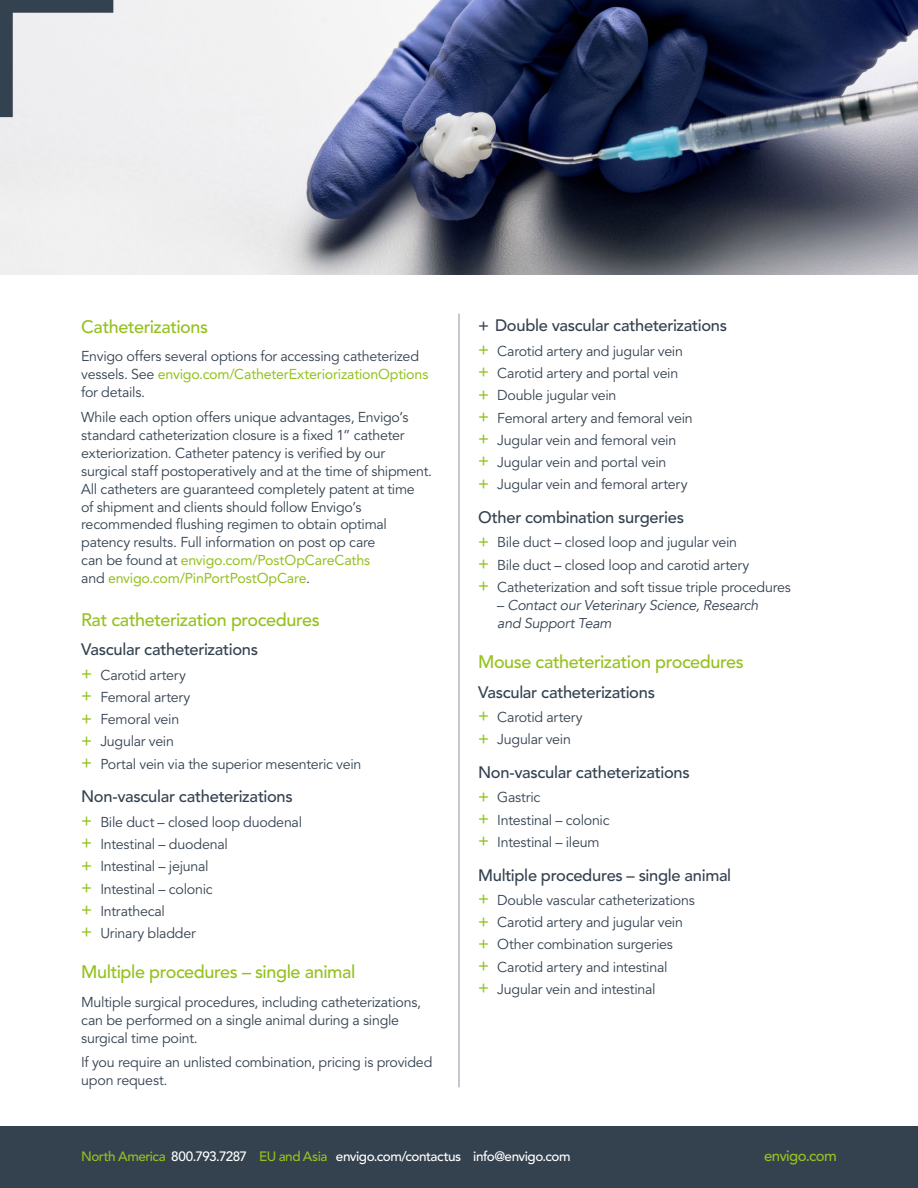
<style>
.page{position:relative;width:918px;height:1188px;background:#fff}
.page>*{position:absolute;margin:0;border:0;box-sizing:border-box;transform-origin:0 0}
.t1{font:500 18px "Avenir LT Std";letter-spacing:-.02em;color:#95c11f}
.t2{font:500 16.5px "Avenir LT Std";letter-spacing:-.02em;color:#344250}
.t3{font:500 15px "Avenir LT Std";letter-spacing:-.04em;color:#95c11f}
.t4{font:14.25px/22.2px "Avenir LT Std";letter-spacing:-.02em;color:#344250}
.t5{font:italic 14.25px/18px "Avenir";letter-spacing:-.015em;color:#344250}
.t6{font:500 13.5px "Avenir LT Std";letter-spacing:-.035em;color:#fff}
.s1{color:#95c11f}
.s2{font-weight:500;font-size:16.5px;color:#95c11f}
.s3{font-family:"Avenir LT Std";font-style:normal}
</style>
<div class="page">
<div style="left:0;top:1126px;width:918px;height:62px;background:#344250"></div>
<img style="left:0;top:0;width:918px;height:274px">
<svg style="left:0;top:0;width:113px;height:117px"></svg>
<hr style="left:459px;top:314px;width:1px;height:773px;background:#8c939e">
<p class="t1" style="left:81px;top:316px;width:128px">Catheterizations</p>
<p class="t4" style="left:81px;top:348px;width:349px;line-height:18px">Envigo offers several options for accessing catheterized vessels. See <span class="s1">envigo.com/CatheterExteriorizationOptions </span>for details.</p>
<p class="t4" style="left:81px;top:408px;width:353px;line-height:18px">While each option offers unique advantages, Envigo’s standard catheterization closure is a fixed 1” catheter exteriorization. Catheter patency is verified by our surgical staff postoperatively and at the time of shipment.<br>All catheters are guaranteed completely patent at time<br>of shipment and clients should follow Envigo’s recommended flushing regimen to obtain optimal patency results. Full information on post op care<br>can be found at <span class="s1">envigo.com/PostOpCareCaths<br></span>and <span class="s1">envigo.com/PinPortPostOpCare</span>.</p>
<p class="t1" style="left:81px;top:609px;width:240px">Rat catheterization procedures</p>
<p class="t2" style="left:81px;top:640px;width:178px">Vascular catheterizations</p>
<p class="t4" style="left:81px;top:664px;width:282px"><span class="s2">+</span> Carotid artery<br><span class="s2">+</span> Femoral artery<br><span class="s2">+</span> Femoral vein<br><span class="s2">+</span> Jugular vein<br><span class="s2">+</span> Portal vein via the superior mesenteric vein</p>
<p class="t2" style="left:81px;top:787px;width:213px">Non-vascular catheterizations</p>
<p class="t4" style="left:81px;top:811px;width:222px"><span class="s2">+</span> Bile duct – closed loop duodenal <span class="s2">+</span> Intestinal – duodenal<br><span class="s2">+</span> Intestinal – jejunal<br><span class="s2">+</span> Intestinal – colonic<br><span class="s2">+</span> Intrathecal<br><span class="s2">+</span> Urinary bladder</p>
<p class="t1" style="left:81px;top:962px;width:276px">Multiple procedures – single animal</p>
<p class="t4" style="left:81px;top:993px;width:341px;line-height:18px">Multiple surgical procedures, including catheterizations, can be performed on a single animal during a single surgical time point.</p>
<p class="t4" style="left:81px;top:1054px;width:353px;line-height:18px">If you require an unlisted combination, pricing is provided upon request.</p>
<p class="t2" style="left:478px;top:316px;width:250px">+ Double vascular catheterizations</p>
<p class="t4" style="left:478px;top:340px;width:216px"><span class="s2">+</span> Carotid artery and jugular vein <span class="s2">+</span> Carotid artery and portal vein <span class="s2">+</span> Double jugular vein<br><span class="s2">+</span> Femoral artery and femoral vein <span class="s2">+</span> Jugular vein and femoral vein<br><span class="s2">+</span> Jugular vein and portal vein<br><span class="s2">+</span> Jugular vein and femoral artery</p>
<p class="t2" style="left:478px;top:508px;width:207px">Other combination surgeries</p>
<p class="t4" style="left:478px;top:532px;width:314px"><span class="s2">+</span> Bile duct – closed loop and jugular vein<br><span class="s2">+</span> Bile duct – closed loop and carotid artery<br><span class="s2">+</span> Catheterization and soft tissue triple procedures</p>
<p class="t5" style="left:497px;top:596px;width:263px"><span class="s3">–</span> Contact our Veterinary Science, Research and Support Team</p>
<p class="t1" style="left:478px;top:651px;width:267px">Mouse catheterization procedures</p>
<p class="t2" style="left:478px;top:682px;width:178px">Vascular catheterizations</p>
<p class="t4" style="left:478px;top:706px;width:106px"><span class="s2">+</span> Carotid artery <span class="s2">+</span> Jugular vein</p>
<p class="t2" style="left:478px;top:763px;width:213px">Non-vascular catheterizations</p>
<p class="t4" style="left:478px;top:787px;width:133px"><span class="s2">+</span> Gastric<br><span class="s2">+</span> Intestinal – colonic <span class="s2">+</span> Intestinal – ileum</p>
<p class="t2" style="left:478px;top:865px;width:255px">Multiple procedures – single animal</p>
<p class="t4" style="left:478px;top:889px;width:218px"><span class="s2">+</span> Double vascular catheterizations <span class="s2">+</span> Carotid artery and jugular vein <span class="s2">+</span> Other combination surgeries<br><span class="s2">+</span> Carotid artery and intestinal<br><span class="s2">+</span> Jugular vein and intestinal</p>
<p class="t6" style="left:81px;top:1149px;width:491px"><span class="s1">North America</span> 800.793.7287 <span class="s1">EU and Asia</span> envigo.com/contactus info@envigo.com</p>
<p class="t3" style="left:764px;top:1148px;width:74px">envigo.com</p>
</div>
